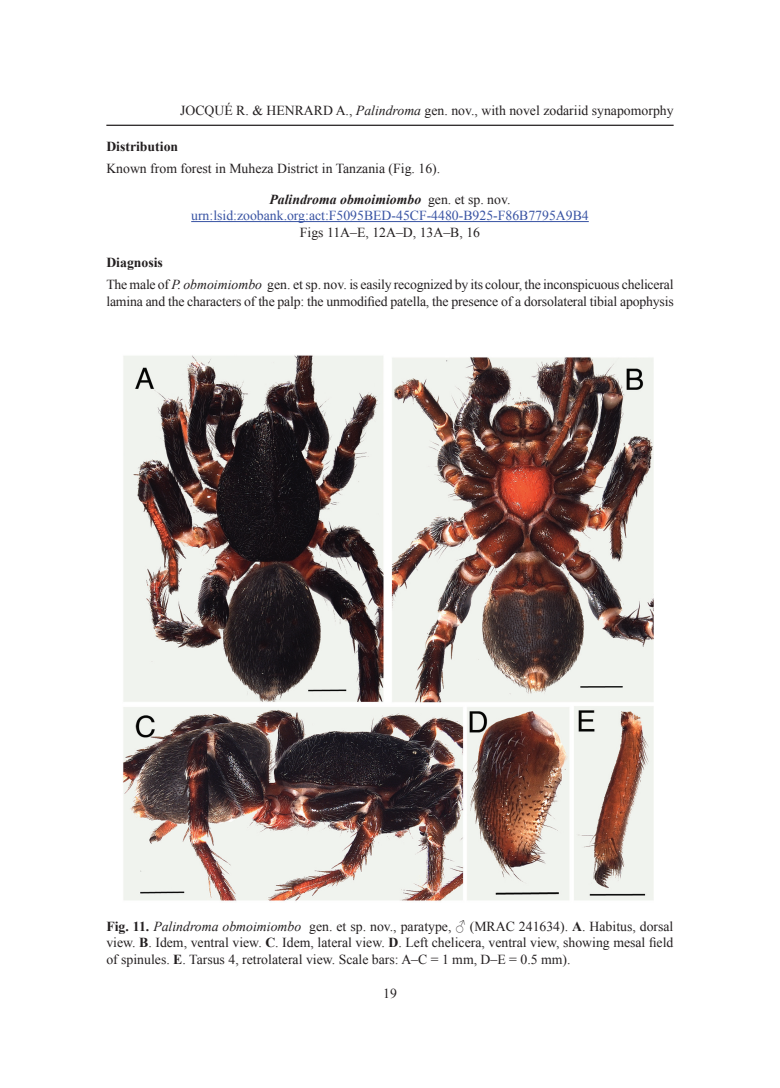
<style>
.page{position:relative;width:780px;height:1088px;background:#fff}
.page>*{position:absolute;margin:0;border:0;box-sizing:border-box;transform-origin:0 0}
.t1{font:13.75px/16.5px "Times New Roman";color:#231f20}
.t2{font:13.75px/16.5px "Times New Roman";color:#3853a3;text-align:center}
.t3{font:700 13.75px "Times New Roman";color:#231f20}
.s1{font-style:italic}
.s2{font-weight:700;font-style:italic;color:#231f20}
.s3{color:#231f20}
.s4{font-weight:700}
</style>
<div class="page">
<hr style="left:191px;top:221px;width:397px;height:1px;background:#3853a3">
<img style="left:123px;top:355px;width:531px;height:546px">
<hr style="left:106px;top:125px;width:567px;height:1px;background:#231f20">
<p class="t1" style="left:180px;top:102px;width:495px">JOCQUÉ R. &amp; HENRARD A., <span class="s1">Palindroma</span> gen. nov., with novel zodariid synapomorphy</p>
<p class="t3" style="left:106px;top:137px;width:73px">Distribution</p>
<p class="t1" style="left:106px;top:160px;width:335px">Known from forest in Muheza District in Tanzania (Fig. 16).</p>
<p class="t2" style="left:191px;top:190px;width:399px"><span class="s2">Palindroma obmoimiombo</span> <span class="s3">gen. et sp. nov. </span>urn:lsid:zoobank.org:act:F5095BED-45CF-4480-B925-F86B7795A9B4</p>
<p class="t1" style="left:300px;top:223px;width:182px">Figs 11A–E, 12A–D, 13A–B, 16</p>
<p class="t1" style="left:106px;top:251px;width:568px;line-height:21.9px"><span class="s4">Diagnosis<br></span>The male of <span class="s1">P. obmoimiombo</span> gen. et sp. nov. is easily recognized by its colour, the inconspicuous cheliceral</p>
<p class="t1" style="left:106px;top:292px;width:569px">lamina and the characters of the palp: the unmodified patella, the presence of a dorsolateral tibial apophysis</p>
<p class="t1" style="left:106px;top:918px;width:568px;text-align:justify"><span class="s4">Fig. 11.</span> <span class="s1">Palindroma obmoimiombo</span> gen. et sp. nov., paratype, ♂ (MRAC 241634). <span class="s4">A</span>. Habitus, dorsal view. <span class="s4">B</span>. Idem, ventral view. <span class="s4">C</span>. Idem, lateral view. <span class="s4">D</span>. Left chelicera, ventral view, showing mesal field of spinules. <span class="s4">E</span>. Tarsus 4, retrolateral view. Scale bars: A–C = 1 mm, D–E = 0.5 mm).</p>
<p class="t1" style="left:383px;top:985px;width:15px">19</p>
</div>
